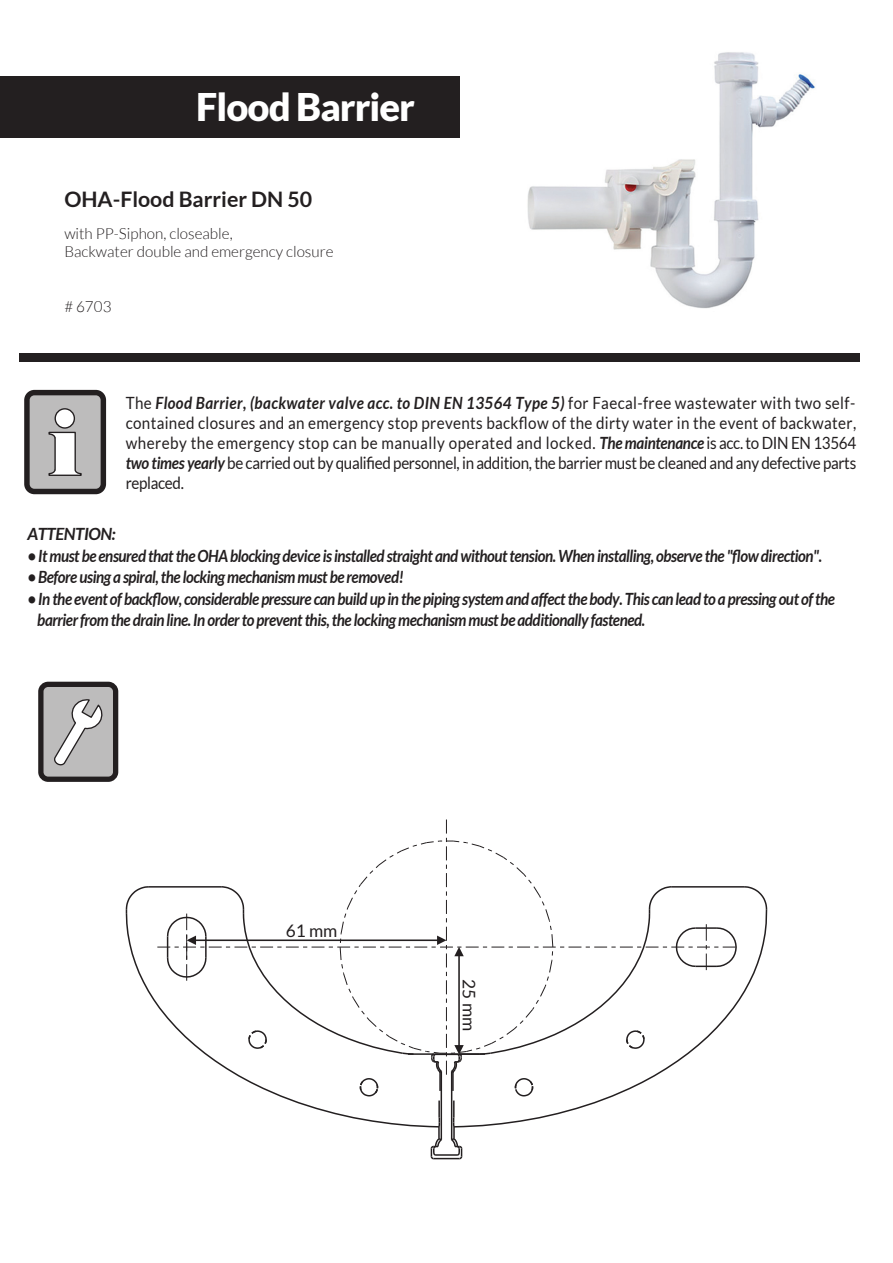
<style>
.page{position:relative;width:893px;height:1263px;background:#fff}
.page>*{position:absolute;margin:0;border:0;box-sizing:border-box;transform-origin:0 0}
.t1{font:900 38.1px "Lato";letter-spacing:-.025em;color:#fff}
.t2{font:700 21.3px "Lato";color:#231f20}
.t3{font:17.25px "Lato";color:#231f20}
.t4{font:italic 700 16.8px/21.5px "Lato";letter-spacing:-.03em;color:#231f20;scale:.9 1}
.t5{font:16.8px/20px "Lato";letter-spacing:-.02em;color:#231f20;text-align:justify;scale:.9 1}
.t6{font:italic 700 16.8px "Lato";letter-spacing:-.03em;color:#231f20}
.t7{font:300 15.3px/18.3px "Lato";color:#231f20}
.s1{font-weight:700;font-style:italic}
</style>
<div class="page">
<svg style="left:38px;top:682px;width:80px;height:100px;background:#a09e9f"></svg>
<hr style="left:149px;top:886px;width:72px;height:1px;background:#231f20">
<svg style="left:125px;top:886px;width:25px;height:27px"></svg>
<svg style="left:157px;top:819px;width:611px;height:341px"></svg>
<img style="left:527px;top:52px;width:288px;height:257px">
<div style="left:19px;top:353px;width:840px;height:9px;background:#231f20"></div>
<div style="left:0;top:76px;width:460px;height:62px;background:#231f20"></div>
<svg style="left:24px;top:390px;width:82px;height:104px;background:#a19f9f"></svg>
<h1 class="t1" style="left:196px;top:85px;width:220px">Flood Barrier</h1>
<p class="t2" style="left:64px;top:187px;width:249px">OHA-Flood Barrier DN 50</p>
<p class="t7" style="left:64px;top:224px;width:271px">with PP-Siphon, closeable,<br>Backwater double and emergency closure</p>
<p class="t7" style="left:64px;top:297px;width:49px"># 6703</p>
<p class="t5" style="left:126px;top:393px;width:813px">The <span class="s1">Flood Barrier, (backwater valve acc. to DIN EN 13564 Type 5)</span> for Faecal-free wastewater with two self&shy;contained closures and an emergency stop prevents backflow of the dirty water in the event of backwater, whereby the emergency stop can be manually operated and locked. <span class="s1">The maintenance</span> is acc. to DIN EN 13564 <span class="s1">two times yearly</span> be carried out by qualified personnel, in addition, the barrier must be cleaned and any defective parts replaced.</p>
<p class="t6" style="left:27px;top:525px;width:90px">ATTENTION:</p>
<p class="t4" style="left:27px;top:545px;width:885px">• It must be ensured that the OHA blocking device is installed straight and without tension. When installing, observe the "flow direction".</p>
<p class="t4" style="left:27px;top:567px;width:420px">• Before using a spiral, the locking mechanism must be removed!</p>
<p class="t4" style="left:37px;top:588px;width:888px;text-indent:-10px">• In the event of backflow, considerable pressure can build up in the piping system and affect the body. This can lead to a pressing out of the barrier from the drain line. In order to prevent this, the locking mechanism must be additionally fastened.</p>
<p class="t3" style="left:286px;top:921px;width:53px">61 mm</p>
<p class="t3" style="left:479px;top:979px;width:53px;rotate:90deg">25 mm</p>
</div>
